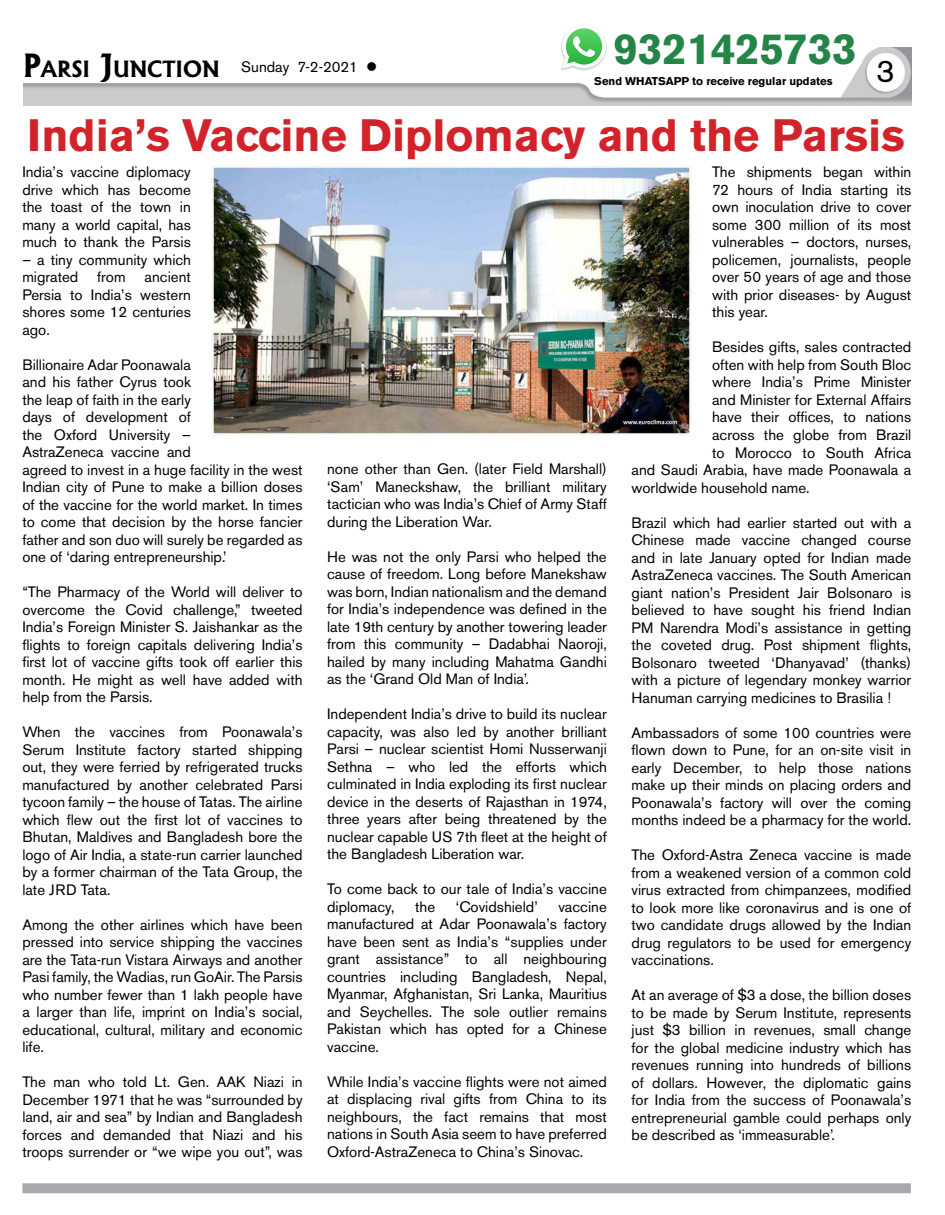
<style>
.page{position:relative;width:945px;height:1215px;background:#fff}
.page>*{position:absolute;margin:0;border:0;box-sizing:border-box;transform-origin:0 0}
.t1{font:700 45px "Akzidenz Grotesk BE";color:#d2232a}
.t2{font:700 43.38px "Akzidenz Grotesk BE";color:#248547}
.t3{font:31.25px "Akzidenz Grotesk BE";color:#000}
.t4{font:15px/17.5px "Akzidenz Grotesk BE";color:#000;text-align:justify}
.t5{font:700 11.25px "Akzidenz Grotesk BE";color:#000}
.s1{font-family:"Albertus";font-weight:700;font-size:30.62px}
.s2{font-family:"Albertus";font-weight:700;font-size:21.5px}
</style>
<div class="page">
<img style="left:24px;top:48px;width:887px;height:58px">
<div style="left:22px;top:1183px;width:889px;height:10px;background:#a7a9ac"></div>
<img style="left:558px;top:48px;width:52px;height:25px">
<img style="left:561px;top:42px;width:46px;height:28px">
<svg style="left:562px;top:28px;width:44px;height:41px"></svg>
<img style="left:212px;top:166px;width:479px;height:269px">
<p class="t4" style="left:23px;top:58px;width:356px"><span class="s1">P</span><span class="s2">ARSI</span> <span class="s1">J</span><span class="s2">UNCTION</span> Sunday 7-2-2021 ●</p>
<h2 class="t2" style="left:614px;top:24px;width:244px">9321425733</h2>
<p class="t5" style="left:594px;top:75px;width:240px">Send WHATSAPP to receive regular updates</p>
<h3 class="t3" style="left:877px;top:52px;width:20px">3</h3>
<h1 class="t1" style="left:27px;top:109px;width:879px">India’s Vaccine Diplomacy and the Parsis</h1>
<p class="t4" style="left:22px;top:163px;width:170px">India’s vaccine diplomacy drive which has become the toast of the town in many a world capital, has much to thank the Parsis</p>
<p class="t4" style="left:22px;top:251px;width:170px">– a tiny community which migrated</p>
<p class="t4" style="left:22px;top:268px;width:170px;text-indent:122px">ancient Persia to India’s western shores some 12 centuries ago.</p>
<p class="t4" style="left:22px;top:356px;width:282px;text-align:left">Billionaire Adar Poonawala<br>and his father Cyrus took<br>the leap of faith in the early<br>days of development of<br>the Oxford University –<br>AstraZeneca vaccine and<br>agreed to invest in a huge facility in the west Indian city of Pune to make a billion doses of the vaccine for the world market. In times to come that decision by the horse fancier father and son duo will surely be regarded as one of ‘daring entrepreneurship.’</p>
<p class="t4" style="left:22px;top:583px;width:282px">“The Pharmacy of the World will deliver to overcome the Covid challenge,” tweeted India’s Foreign Minister S. Jaishankar as the flights to foreign capitals delivering India’s first lot of vaccine gifts took off earlier this month. He might as well have added with help from the Parsis.</p>
<p class="t4" style="left:22px;top:723px;width:282px">When the vaccines from Poonawala’s Serum Institute factory started shipping out, they were ferried by refrigerated trucks manufactured by another celebrated Parsi tycoon family – the house of Tatas. The airline which flew out the first lot of vaccines to Bhutan, Maldives and Bangladesh bore the logo of Air India, a state-run carrier launched by a former chairman of the Tata Group, the late JRD Tata.</p>
<p class="t4" style="left:22px;top:916px;width:282px">Among the other airlines which have been pressed into service shipping the vaccines are the Tata-run Vistara Airways and another Pasi family, the Wadias, run GoAir. The Parsis who number fewer than 1 lakh people have a larger than life, imprint on India’s social, educational, cultural, military and economic life.</p>
<p class="t4" style="left:22px;top:1073px;width:282px">The man who told Lt. Gen. AAK Niazi in December 1971 that he was “surrounded by land, air and sea” by Indian and Bangladesh forces and demanded that Niazi and his troops surrender or “we wipe you out”, was</p>
<p class="t4" style="left:97px;top:268px;width:30px">from</p>
<p class="t4" style="left:327px;top:460px;width:281px">none other than Gen. (later Field Marshall) ‘Sam’ Maneckshaw, the brilliant military tactician who was India’s Chief of Army Staff during the Liberation War.</p>
<p class="t4" style="left:327px;top:548px;width:281px">He was not the only Parsi who helped the cause of freedom. Long before Manekshaw was born, Indian nationalism and the demand for India’s independence was defined in the late 19th century by another towering leader from this community – Dadabhai Naoroji, hailed by many including Mahatma Gandhi as the ‘Grand Old Man of India’.</p>
<p class="t4" style="left:327px;top:705px;width:281px">Independent India’s drive to build its nuclear capacity, was also led by another brilliant Parsi – nuclear scientist Homi Nusserwanji Sethna – who led the efforts which culminated in India exploding its first nuclear device in the deserts of Rajasthan in 1974, three years after being threatened by the nuclear capable US 7th fleet at the height of the Bangladesh Liberation war.</p>
<p class="t4" style="left:327px;top:880px;width:281px">To come back to our tale of India’s vaccine diplomacy,</p>
<p class="t4" style="left:415px;top:898px;width:22px">the</p>
<p class="t4" style="left:456px;top:898px;width:83px">‘Covidshield’</p>
<p class="t4" style="left:327px;top:898px;width:281px;text-indent:231px">vaccine manufactured at Adar Poonawala’s factory have been sent as India’s “supplies under grant assistance” to all neighbouring countries including Bangladesh, Nepal, Myanmar, Afghanistan, Sri Lanka, Mauritius and Seychelles. The sole outlier remains Pakistan which has opted for a Chinese vaccine.</p>
<p class="t4" style="left:327px;top:1073px;width:281px">While India’s vaccine flights were not aimed at displacing rival gifts from China to its neighbours, the fact remains that most nations in South Asia seem to have preferred Oxford-AstraZeneca to China’s Sinovac.</p>
<p class="t4" style="left:712px;top:163px;width:201px">The shipments began within 72 hours of India starting its own inoculation drive to cover some 300 million of its most vulnerables – doctors, nurses, policemen, journalists, people over 50 years of age and those with prior diseases- by August this year.</p>
<p class="t4" style="left:712px;top:339px;width:201px">Besides gifts, sales contracted</p>
<p class="t4" style="left:712px;top:356px;width:201px">often with help from South Bloc</p>
<p class="t4" style="left:712px;top:374px;width:201px">where India’s Prime Minister</p>
<p class="t4" style="left:712px;top:391px;width:201px">and Minister for External Affairs</p>
<p class="t4" style="left:712px;top:409px;width:201px">have their offices, to nations</p>
<p class="t4" style="left:712px;top:426px;width:201px">across the globe from Brazil</p>
<p class="t4" style="left:712px;top:444px;width:201px">to Morocco to South Africa</p>
<p class="t4" style="left:632px;top:461px;width:281px">and Saudi Arabia, have made Poonawala a</p>
<p class="t4" style="left:632px;top:479px;width:180px">worldwide household name.</p>
<p class="t4" style="left:632px;top:514px;width:281px">Brazil which had earlier started out with a Chinese made vaccine changed course and in late January opted for Indian made AstraZeneca vaccines. The South American giant nation’s President Jair Bolsonaro is believed to have sought his friend Indian PM Narendra Modi’s assistance in getting the coveted drug. Post shipment flights, Bolsonaro tweeted ‘Dhanyavad’ (thanks) with a picture of legendary monkey warrior Hanuman carrying medicines to Brasilia !</p>
<p class="t4" style="left:632px;top:724px;width:281px">Ambassadors of some 100 countries were flown down to Pune, for an on-site visit in early December, to help those nations make up their minds on placing orders and Poonawala’s factory will over the coming months indeed be a pharmacy for the world.</p>
<p class="t4" style="left:632px;top:846px;width:281px">The Oxford-Astra Zeneca vaccine is made from a weakened version of a common cold virus extracted from chimpanzees, modified to look more like coronavirus and is one of two candidate drugs allowed by the Indian drug regulators to be used for emergency vaccinations.</p>
<p class="t4" style="left:632px;top:986px;width:281px">At an average of $3 a dose, the billion doses to be made by Serum Institute, represents just $3 billion in revenues, small change for the global medicine industry which has revenues running into hundreds of billions of dollars. However, the diplomatic gains for India from the success of Poonawala’s entrepreneurial gamble could perhaps only be described as ‘immeasurable’.</p>
</div>
